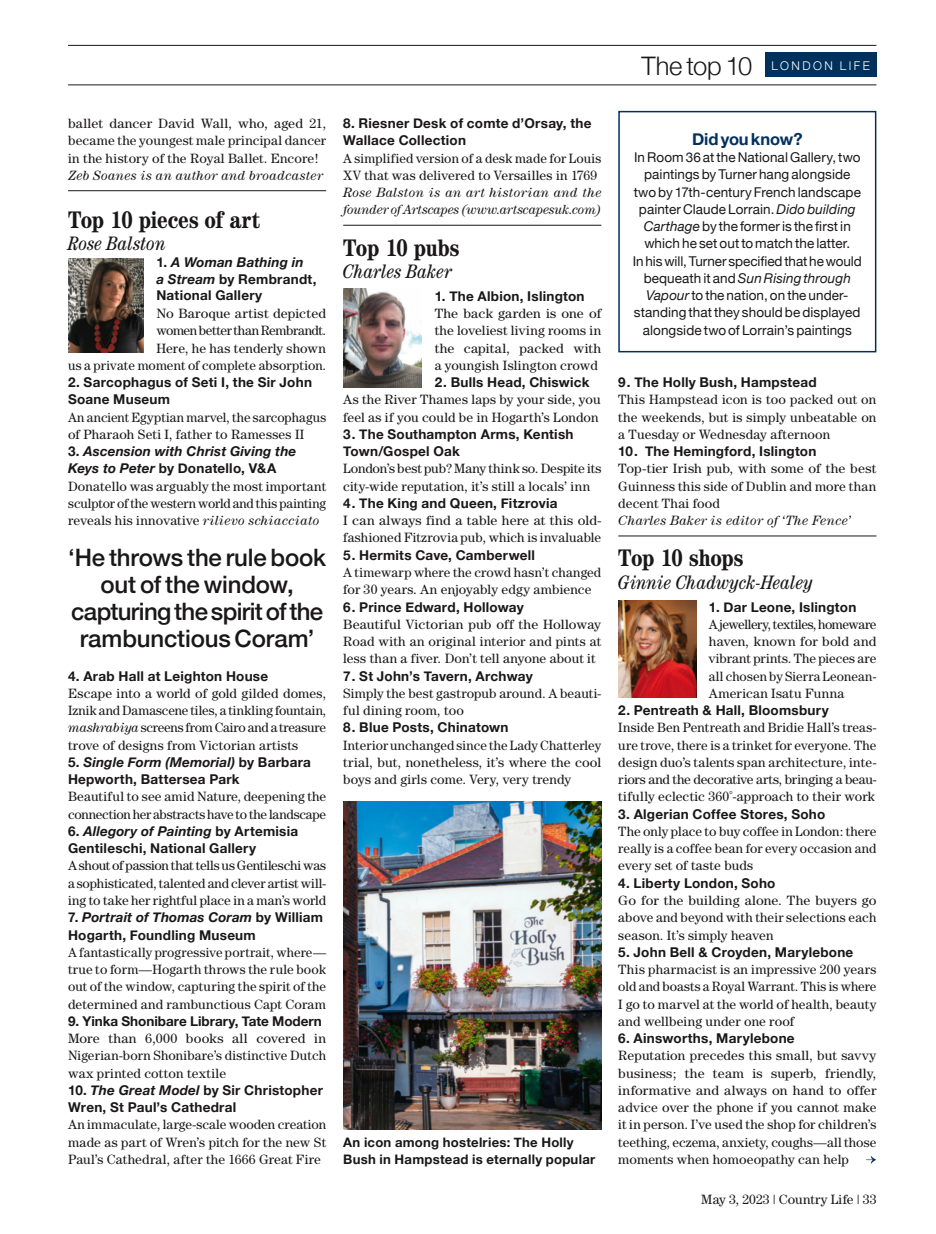
<style>
.page{position:relative;width:936px;height:1234px;background:#fff}
.page>*{position:absolute;margin:0;border:0;box-sizing:border-box;transform-origin:0 0}
.t1{font:300 25.5px "Helvetica Neue";letter-spacing:-.005em;color:#1a1719}
.t2{font:500 24px/27px "Helvetica Neue";letter-spacing:-.01em;color:#1a1719;text-align:center}
.t3{font:700 condensed 24px "Century";letter-spacing:-.005em;color:#1a1719}
.t4{font:italic condensed 19.5px "Century";color:#1a1719}
.t5{font:700 16.5px "Helvetica Neue";letter-spacing:-.01em;color:#00315d}
.t6{font:13.5px/17.2px "Century";letter-spacing:.01em;color:#1a1719;text-align:justify}
.t7{font:700 13.5px/17.2px "Helvetica Neue";letter-spacing:.02em;color:#1a1719}
.t8{font:13.5px/17.2px "Helvetica Neue";letter-spacing:.005em;color:#1a1719;text-align:center}
.t9{font:italic 13.5px/17.2px "Century";letter-spacing:.015em;color:#1a1719}
.t10{font:italic 700 13.5px/17.2px "Helvetica Neue";letter-spacing:.01em;color:#1a1719}
.t11{font:700 13.5px "Helvetica Neue";color:#1a1719}
.t12{font:700 13.2px/17.2px "Helvetica Neue";letter-spacing:.02em;color:#1a1719}
.t13{font:300 12px "Helvetica Neue";letter-spacing:.21em;color:#fff}
.s1{font-style:italic}
.s2{font-style:normal}
</style>
<div class="page">
<div style="left:765px;top:52px;width:111px;height:25px;background:#00315d"></div>
<hr style="left:68px;top:85px;width:808px;height:1px;background:#1a1719">
<hr style="left:68px;top:45px;width:808px;height:1px;background:#1a1719">
<hr style="left:68px;top:190px;width:258px;height:1px;background:#1a1719">
<img style="left:68px;top:258px;width:76px;height:94px">
<div style="left:618px;top:111px;width:258px;height:241px;border:2px solid #00315d"></div>
<hr style="left:343px;top:225px;width:258px;height:1px;background:#1a1719">
<img style="left:343px;top:288px;width:79px;height:99px">
<hr style="left:618px;top:535px;width:258px;height:1px;background:#1a1719">
<img style="left:618px;top:600px;width:78px;height:97px">
<img style="left:343px;top:801px;width:258px;height:328px">
<svg style="left:866px;top:1156px;width:10px;height:7px"></svg>
<p class="t6" style="left:68px;top:115px;width:259px">ballet dancer David Wall, who, aged 21, became the youngest male principal dancer in the history of the Royal Ballet. Encore!</p>
<p class="t9" style="left:68px;top:166px;width:256px">Zeb Soanes is an author and broadcaster</p>
<h2 class="t3" style="left:68px;top:205px;width:193px">Top 10 pieces of art</h2>
<h3 class="t4" style="left:68px;top:232px;width:100px">Rose Balston</h3>
<p class="t7" style="left:156px;top:254px;width:162px;line-height:16.5px">1. <span class="s1">A Woman Bathing in<br>a Stream</span> by Rembrandt,<br>National Gallery</p>
<p class="t6" style="left:68px;top:304px;width:259px;text-align:right">No Baroque artist depicted<br>women better than Rembrandt.<br>Here, he has tenderly shown<br>us a private moment of complete absorption.</p>
<p class="t7" style="left:68px;top:374px;width:245px">2. Sarcophagus of Seti I, the Sir John<br>Soane Museum</p>
<p class="t6" style="left:68px;top:408px;width:259px">An ancient Egyptian marvel, the sarcophagus of Pharaoh Seti I, father to Ramesses II</p>
<p class="t10" style="left:68px;top:443px;width:230px"><span class="s2">3.</span> Ascension with Christ Giving the<br>Keys to Peter <span class="s2">by Donatello, V&amp;A</span></p>
<p class="t6" style="left:68px;top:477px;width:259px">Donatello was arguably the most important sculptor of the western world and this painting reveals his innovative <span class="s1">rilievo schiacciato</span></p>
<h2 class="t2" style="left:68px;top:542px;width:259px">‘He throws the rule book out of the window, capturing the spirit of the rambunctious Coram’</h2>
<p class="t7" style="left:68px;top:667px;width:202px">4. Arab Hall at Leighton House</p>
<p class="t6" style="left:68px;top:684px;width:259px">Escape into a world of gold gilded domes, Iznik and Damascene tiles, a tinkling fountain, <span class="s1">mashrabiya</span> screens from Cairo and a treasure trove of designs from Victorian artists</p>
<p class="t7" style="left:68px;top:753px;width:244px">5. <span class="s1">Single Form (Memorial)</span> by Barbara<br>Hepworth, Battersea Park</p>
<p class="t6" style="left:68px;top:787px;width:259px">Beautiful to see amid Nature, deepening the connection her abstracts have to the landscape</p>
<p class="t7" style="left:68px;top:822px;width:232px">6. <span class="s1">Allegory of Painting</span> by Artemisia<br>Gentileschi, National Gallery</p>
<p class="t6" style="left:68px;top:856px;width:259px">A shout of passion that tells us Gentileschi was a sophisticated, talented and clever artist will&shy;ing to take her rightful place in a man’s world</p>
<p class="t7" style="left:68px;top:908px;width:256px">7. <span class="s1">Portrait of Thomas Coram</span> by William<br>Hogarth, Foundling Museum</p>
<p class="t6" style="left:68px;top:943px;width:259px">A fantastically progressive portrait, where— true to form—Hogarth throws the rule book out of the window, capturing the spirit of the determined and rambunctious Capt Coram</p>
<p class="t11" style="left:68px;top:1010px;width:255px">9. Yinka Shonibare Library, Tate Modern</p>
<p class="t6" style="left:68px;top:1029px;width:259px">More than 6,000 books all covered in Nigerian-born Shonibare’s distinctive Dutch wax printed cotton textile</p>
<p class="t7" style="left:68px;top:1081px;width:256px">10. <span class="s1">The Great Model</span> by Sir Christopher<br>Wren, St Paul’s Cathedral</p>
<p class="t6" style="left:68px;top:1115px;width:259px">An immaculate, large-scale wooden creation made as part of Wren’s pitch for the new St Paul’s Cathedral, after the 1666 Great Fire</p>
<p class="t7" style="left:343px;top:115px;width:250px">8. Riesner Desk of comte d’Orsay, the<br>Wallace Collection</p>
<p class="t6" style="left:343px;top:149px;width:259px">A simplified version of a desk made for Louis<br>XV that was delivered to Versailles in 1769</p>
<p class="t9" style="left:343px;top:184px;width:259px">Rose Balston is an art historian and the founder of Artscapes (www.artscapesuk.com)</p>
<h2 class="t3" style="left:343px;top:233px;width:117px">Top 10 pubs</h2>
<h3 class="t4" style="left:343px;top:260px;width:111px">Charles Baker</h3>
<p class="t7" style="left:434px;top:287px;width:151px">1. The Albion, Islington</p>
<p class="t6" style="left:434px;top:304px;width:168px">The back garden is one of the loveliest living rooms in the capital, packed with a youngish Islington crowd</p>
<p class="t7" style="left:434px;top:374px;width:156px">2. Bulls Head, Chiswick</p>
<p class="t6" style="left:343px;top:391px;width:259px">As the River Thames laps by your side, you feel as if you could be in Hogarth’s London</p>
<p class="t7" style="left:343px;top:425px;width:232px">3. The Southampton Arms, Kentish<br>Town/Gospel Oak</p>
<p class="t6" style="left:343px;top:460px;width:259px">London’s best pub? Many think so. Despite its city-wide reputation, it’s still a locals’ inn</p>
<p class="t7" style="left:343px;top:494px;width:216px">4. The King and Queen, Fitzrovia</p>
<p class="t6" style="left:343px;top:511px;width:259px">I can always find a table here at this old&shy;fashioned Fitzrovia pub, which is invaluable</p>
<p class="t7" style="left:343px;top:546px;width:193px">5. Hermits Cave, Camberwell</p>
<p class="t6" style="left:343px;top:563px;width:259px">A timewarp where the crowd hasn’t changed for 30 years. An enjoyably edgy ambience</p>
<p class="t7" style="left:343px;top:598px;width:182px">6. Prince Edward, Holloway</p>
<p class="t6" style="left:343px;top:615px;width:259px">Beautiful Victorian pub off the Holloway Road with an original interior and pints at less than a fiver. Don’t tell anyone about it</p>
<p class="t7" style="left:343px;top:667px;width:191px">7. St John’s Tavern, Archway</p>
<p class="t6" style="left:343px;top:684px;width:259px">Simply the best gastropub around. A beauti&shy;ful dining room, too</p>
<p class="t7" style="left:343px;top:719px;width:167px">8. Blue Posts, Chinatown</p>
<p class="t6" style="left:343px;top:736px;width:259px">Interior unchanged since the Lady Chatterley trial, but, nonetheless, it’s where the cool boys and girls come. Very, very trendy</p>
<p class="t12" style="left:343px;top:1133px;width:253px">An icon among hostelries: The Holly<br>Bush in Hampstead is eternally popular</p>
<h1 class="t1" style="left:641px;top:45px;width:112px">The top 10</h1>
<p class="t13" style="left:771px;top:56px;width:100px">LONDON LIFE</p>
<p class="t5" style="left:692px;top:126px;width:112px">Did you know?</p>
<p class="t8" style="left:632px;top:149px;width:230px">In Room 36 at the National Gallery, two paintings by Turner hang alongside two by 17th-century French landscape painter Claude Lorrain. <span class="s1">Dido building Carthage</span> by the former is the first in which he set out to match the latter.<br>In his will, Turner specified that he would bequeath it and <span class="s1">Sun Rising through Vapour</span> to the nation, on the under&shy;standing that they should be displayed alongside two of Lorrain’s paintings</p>
<p class="t7" style="left:618px;top:374px;width:200px">9. The Holly Bush, Hampstead</p>
<p class="t6" style="left:618px;top:391px;width:259px">This Hampstead icon is too packed out on the weekends, but is simply unbeatable on a Tuesday or Wednesday afternoon</p>
<p class="t7" style="left:618px;top:443px;width:200px">10. The Hemingford, Islington</p>
<p class="t6" style="left:618px;top:460px;width:259px">Top-tier Irish pub, with some of the best Guinness this side of Dublin and more than decent Thai food</p>
<p class="t9" style="left:618px;top:511px;width:234px">Charles Baker is editor of ‘The Fence’</p>
<h2 class="t3" style="left:618px;top:544px;width:126px">Top 10 shops</h2>
<h3 class="t4" style="left:618px;top:571px;width:197px">Ginnie Chadwyck-Healey</h3>
<p class="t7" style="left:708px;top:598px;width:149px">1. Dar Leone, Islington</p>
<p class="t6" style="left:708px;top:615px;width:169px">A jewellery, textiles, homeware haven, known for bold and vibrant prints. The pieces are all chosen by Sierra Leonean-American Isatu Funna</p>
<p class="t7" style="left:618px;top:701px;width:212px">2. Pentreath &amp; Hall, Bloomsbury</p>
<p class="t6" style="left:618px;top:718px;width:259px">Inside Ben Pentreath and Bridie Hall’s treas&shy;ure trove, there is a trinket for everyone. The design duo’s talents span architecture, inte&shy;riors and the decorative arts, bringing a beau&shy;tifully eclectic 360˚-approach to their work</p>
<p class="t7" style="left:618px;top:805px;width:208px">3. Algerian Coffee Stores, Soho</p>
<p class="t6" style="left:618px;top:822px;width:259px">The only place to buy coffee in London: there really is a coffee bean for every occasion and every set of taste buds</p>
<p class="t7" style="left:618px;top:874px;width:159px">4. Liberty London, Soho</p>
<p class="t6" style="left:618px;top:891px;width:259px">Go for the building alone. The buyers go above and beyond with their selections each season. It’s simply heaven</p>
<p class="t7" style="left:618px;top:943px;width:236px">5. John Bell &amp; Croyden, Marylebone</p>
<p class="t6" style="left:618px;top:960px;width:259px">This pharmacist is an impressive 200 years old and boasts a Royal Warrant. This is where I go to marvel at the world of health, beauty and wellbeing under one roof</p>
<p class="t7" style="left:618px;top:1029px;width:178px">6. Ainsworths, Marylebone</p>
<p class="t6" style="left:618px;top:1046px;width:259px">Reputation precedes this small, but savvy business; the team is superb, friendly, informative and always on hand to offer advice over the phone if you cannot make it in person. I’ve used the shop for children’s teething, eczema, anxiety, coughs—all those moments when homoeopathy can help</p>
<p class="t6" style="left:701px;top:1190px;width:177px">May 3, 2023 | Country Life | 33</p>
</div>
